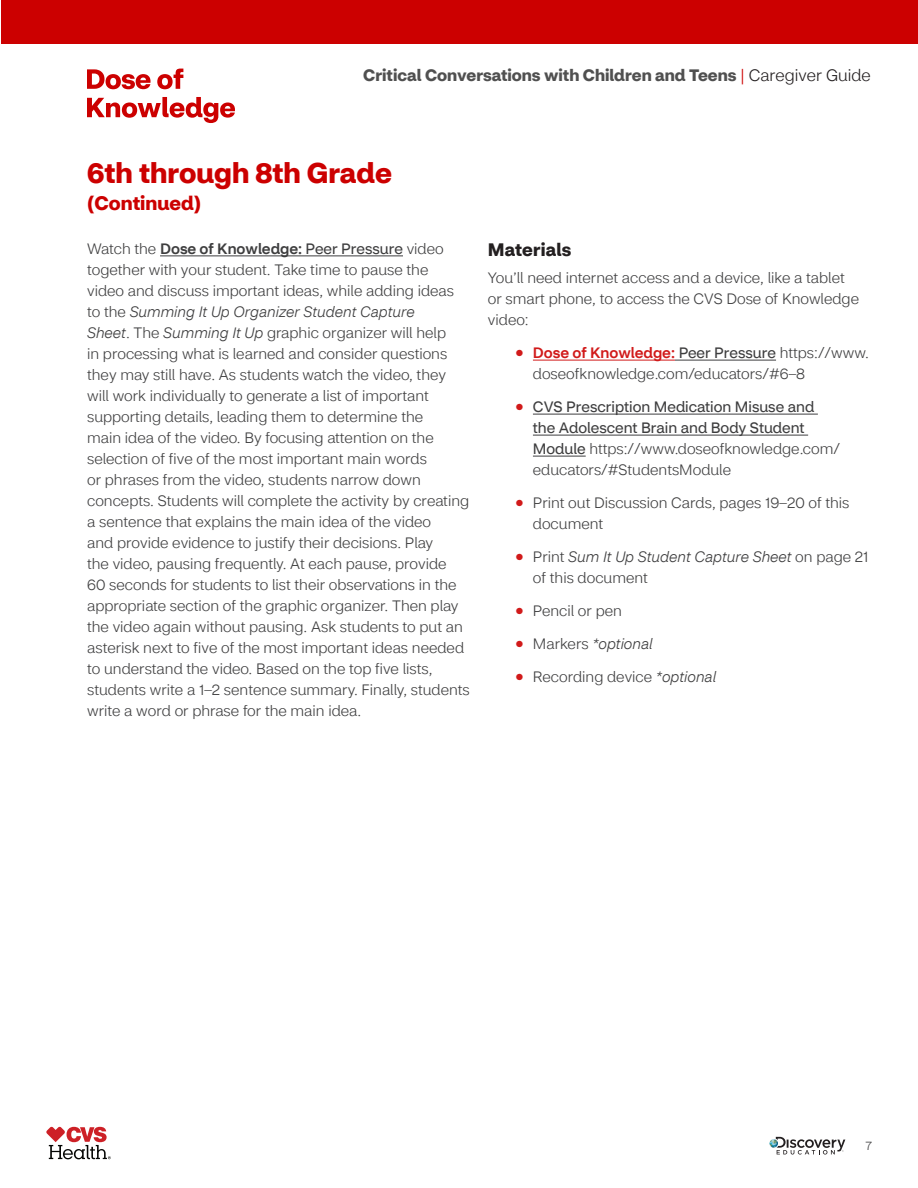
<style>
.page{position:relative;width:918px;height:1188px;background:#fff}
.page>*{position:absolute;margin:0;border:0;box-sizing:border-box;transform-origin:0 0}
.t1{font:700 28.5px "CVS Health Sans";color:#c00}
.t2{font:700 19.5px "CVS Health Sans";color:#c00}
.t3{font:700 18px "CVS Health Sans";letter-spacing:.01em;color:#231f20}
.t4{font:700 16.5px "CVS Health Sans";color:#505050}
.t5{font:300 15px/21px "CVS Health Sans";color:#3e3e3f}
.t6{font:15px/21px "CVS Health Sans";color:#3e3e3f}
.t7{font:italic 300 15px "CVS Health Sans";color:#3e3e3f}
.t8{font:300 12px "CVS Health Sans";color:#3e3e3f}
.s1{font-weight:300;color:#c00}
.s2{font-weight:300;color:#231f20}
.s3{font-weight:500}
.s4{font-weight:400}
.s5{font-style:italic}
.s6{font-family:"Helvetica Neue";color:#d11a1a}
.s7{font-weight:500;color:#d11a1a}
.s8{font-family:"Helvetica Neue";font-weight:300;color:#d11a1a}
.s9{font-weight:300}
.s10{font-family:"Helvetica Neue";font-style:normal;color:#d11a1a}
.s11{font-style:normal}
</style>
<div class="page">
<svg style="left:769px;top:1137px;width:76px;height:18px"></svg>
<div style="left:1px;top:0;width:917px;height:44px;background:#c00"></div>
<svg style="left:46px;top:1127px;width:65px;height:32px"></svg>
<svg style="left:87px;top:69px;width:96px;height:20px"></svg>
<hr style="left:160px;top:256px;width:243px;height:1px;background:#3e3e3f">
<hr style="left:533px;top:360px;width:142px;height:1px;background:#d11a1a">
<hr style="left:675px;top:360px;width:101px;height:1px;background:#3e3e3f">
<hr style="left:533px;top:414px;width:285px;height:1px;background:#3e3e3f">
<hr style="left:533px;top:435px;width:275px;height:1px;background:#3e3e3f">
<hr style="left:533px;top:456px;width:53px;height:1px;background:#3e3e3f">
<p class="t4" style="left:363px;top:65px;width:509px">Critical Conversations with Children and Teens <span class="s1">|</span> <span class="s2">Caregiver Guide</span></p>
<h1 class="t1" style="left:87px;top:155px;width:306px">6th through 8th Grade</h1>
<h2 class="t2" style="left:87px;top:191px;width:116px">(Continued)</h2>
<p class="t5" style="left:87px;top:238px;width:384px">Watch the <span class="s3">Dose of Knowledge:</span> <span class="s4">Peer Pressure</span> video together with your student. Take time to pause the<br>video and discuss important ideas, while adding ideas to the <span class="s5">Summing It Up Organizer Student Capture<br>Sheet</span>. The <span class="s5">Summing It Up</span> graphic organizer will help<br>in processing what is learned and consider questions they may still have. As students watch the video, they will work individually to generate a list of important supporting details, leading them to determine the<br>main idea of the video. By focusing attention on the selection of five of the most important main words<br>or phrases from the video, students narrow down concepts. Students will complete the activity by creating a sentence that explains the main idea of the video<br>and provide evidence to justify their decisions. Play<br>the video, pausing frequently. At each pause, provide<br>60 seconds for students to list their observations in the appropriate section of the graphic organizer. Then play the video again without pausing. Ask students to put an asterisk next to five of the most important ideas needed to understand the video. Based on the top five lists, students write a 1–2 sentence summary. Finally, students write a word or phrase for the main idea.</p>
<p class="t3" style="left:488px;top:239px;width:85px">Materials</p>
<p class="t5" style="left:488px;top:268px;width:373px">You’ll need internet access and a device, like a tablet or smart phone, to access the CVS Dose of Knowledge video:</p>
<p class="t5" style="left:533px;top:343px;width:337px;text-indent:-18px"><span class="s6">●</span> <span class="s7">Dose of Knowledge:</span> <span class="s4">Peer Pressure</span> https://www. doseofknowledge.com/educators/#6–8</p>
<p class="t6" style="left:533px;top:397px;width:309px;text-indent:-18px"><span class="s8">●</span> CVS Prescription Medication Misuse and the Adolescent Brain and Body Student Module <span class="s9">https://www.doseofknowledge.com/ educators/#StudentsModule</span></p>
<p class="t5" style="left:533px;top:493px;width:318px;text-indent:-18px"><span class="s6">●</span> Print out Discussion Cards, pages 19–20 of this document</p>
<p class="t5" style="left:533px;top:547px;width:337px;text-indent:-18px"><span class="s6">●</span> Print <span class="s5">Sum It Up Student Capture Sheet</span> on page 21 of this document</p>
<p class="t5" style="left:515px;top:601px;width:108px"><span class="s6">●</span> Pencil or pen</p>
<p class="t7" style="left:515px;top:635px;width:139px"><span class="s10">●</span> <span class="s11">Markers</span> *optional</p>
<p class="t5" style="left:515px;top:667px;width:203px"><span class="s6">●</span> Recording device <span class="s5">*optional</span></p>
<p class="t8" style="left:865px;top:1139px;width:8px">7</p>
</div>
